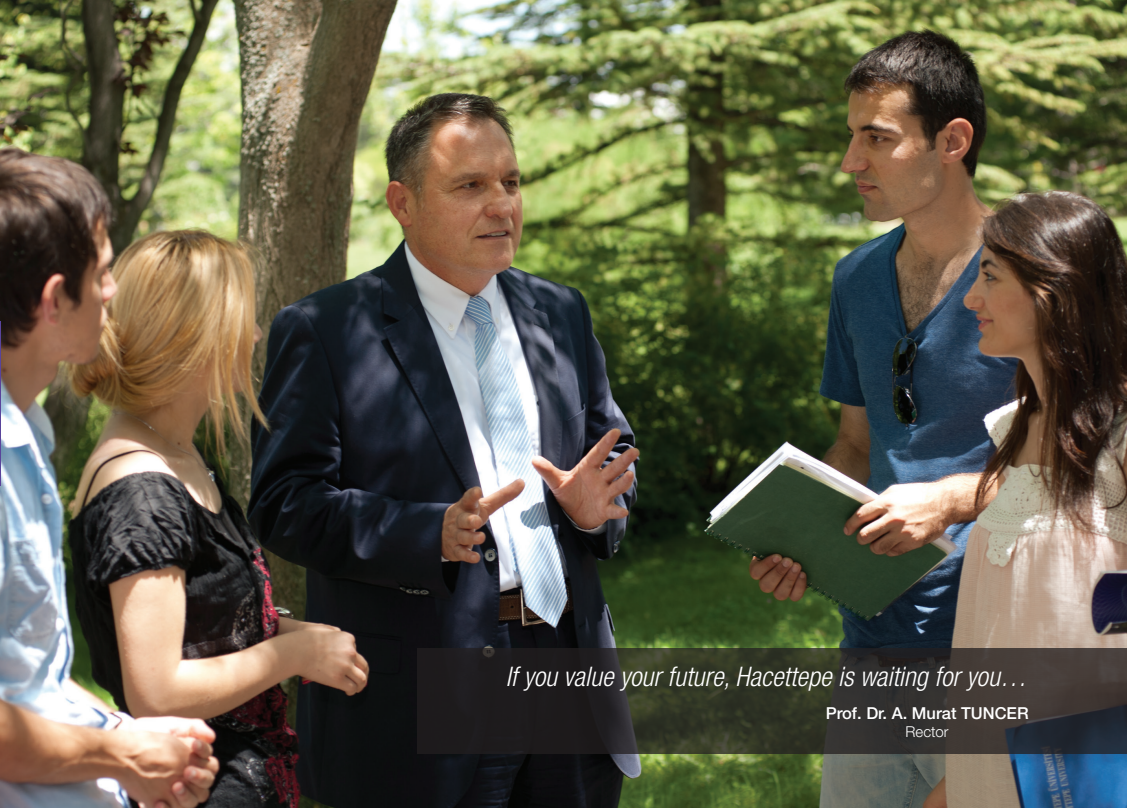
<style>
.page{position:relative;width:1127px;height:808px;background:#fff}
.page>*{position:absolute;margin:0;border:0;box-sizing:border-box;transform-origin:0 0}
.t1{font:italic 300 condensed 27px "Helvetica Neue LT Pro";color:#fff}
.t2{font:500 16.5px "Helvetica Neue LT Pro";color:#fff}
.t3{font:300 15px "Helvetica Neue LT Pro";color:#fff}
</style>
<div class="page">
<img style="left:0;top:0;width:1127px;height:808px">
<hr style="left:0;top:322px;width:1px;height:164px;background:#59449b">
<svg style="left:417px;top:648px;width:710px;height:106px;background:#2f2e29"></svg>
<p class="t1" style="left:506px;top:661px;width:523px">If you value your future, Hacettepe is waiting for you…</p>
<p class="t2" style="left:826px;top:704px;width:204px">Prof. Dr. A. Murat TUNCER</p>
<p class="t3" style="left:905px;top:723px;width:45px">Rector</p>
</div>
